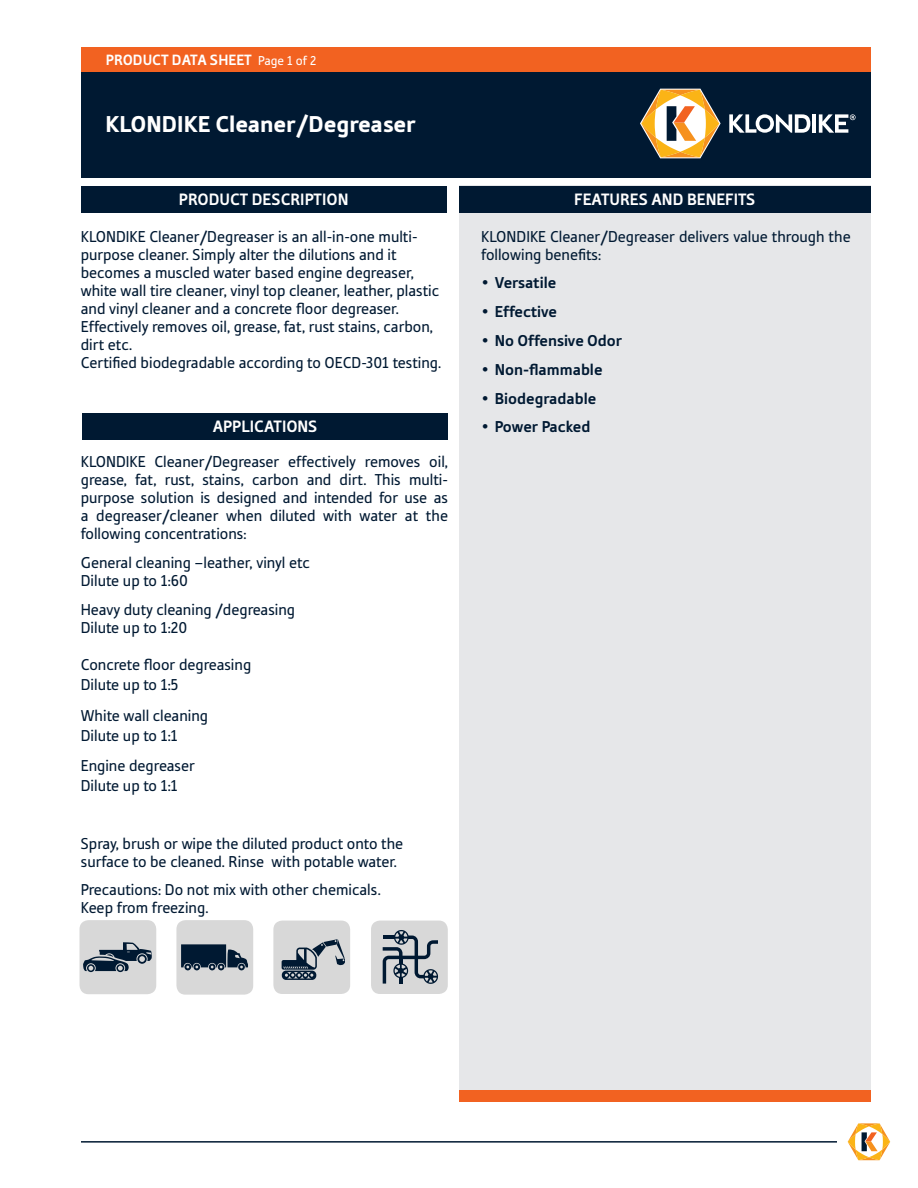
<style>
.page{position:relative;width:918px;height:1188px;background:#fff}
.page>*{position:absolute;margin:0;border:0;box-sizing:border-box;transform-origin:0 0}
.t1{font:900 24px "Tabula ITC Std";color:#fff}
.t2{font:700 17.25px "Tabula ITC Std";color:#fff}
.t3{font:16.5px/18px "Tabula ITC Std";color:#001932}
.t4{font:700 16.5px "Tabula ITC Std";color:#001932}
.t5{font:700 15.6px "Tabula ITC Std";color:#fff}
.s1{font-weight:400;font-size:13.5px}
.s2{font-weight:400}
</style>
<div class="page">
<div style="left:81px;top:70px;width:790px;height:108px;background:#001932"></div>
<div style="left:81px;top:47px;width:790px;height:24px;background:#f26221"></div>
<hr style="left:81px;top:1141px;width:756px;height:2px;background:#001932">
<svg style="left:729px;top:114px;width:81px;height:19px"></svg>
<hr style="left:813px;top:114px;width:3px;height:19px;background:#fff">
<svg style="left:819px;top:114px;width:37px;height:19px"></svg>
<svg style="left:640px;top:89px;width:81px;height:69px"></svg>
<svg style="left:847px;top:1123px;width:44px;height:38px"></svg>
<div style="left:459px;top:186px;width:412px;height:907px;background:#e6e7e9"></div>
<div style="left:459px;top:186px;width:412px;height:27px;background:#001932"></div>
<div style="left:81px;top:186px;width:366px;height:27px;background:#001932"></div>
<div style="left:82px;top:413px;width:366px;height:27px;background:#001932"></div>
<div style="left:459px;top:1090px;width:412px;height:12px;background:#f26221"></div>
<div style="left:80px;top:920px;width:76px;height:74px;background:#d8d8d8;border-radius:9px"></div>
<svg style="left:83px;top:942px;width:69px;height:30px"></svg>
<div style="left:176px;top:920px;width:77px;height:75px;background:#d8d8d8;border-radius:9px"></div>
<svg style="left:181px;top:944px;width:67px;height:26px"></svg>
<div style="left:371px;top:921px;width:77px;height:73px;background:#d8d8d8;border-radius:9px"></div>
<svg style="left:383px;top:930px;width:55px;height:54px"></svg>
<div style="left:273px;top:921px;width:77px;height:73px;background:#d8d8d8;border-radius:9px"></div>
<svg style="left:282px;top:939px;width:63px;height:41px"></svg>
<p class="t5" style="left:106px;top:51px;width:212px">PRODUCT DATA SHEET <span class="s1">Page 1 of 2</span></p>
<p class="t1" style="left:105px;top:110px;width:312px">KLONDIKE Cleaner/Degreaser</p>
<p class="t2" style="left:179px;top:189px;width:171px">PRODUCT DESCRIPTION</p>
<p class="t2" style="left:574px;top:189px;width:183px">FEATURES AND BENEFITS</p>
<p class="t3" style="left:81px;top:227px;width:362px">KLONDIKE Cleaner/Degreaser is an all-in-one multi&shy;purpose cleaner. Simply alter the dilutions and it becomes a muscled water based engine degreaser, white wall tire cleaner, vinyl top cleaner, leather, plastic and vinyl cleaner and a concrete floor degreaser.<br>Effectively removes oil, grease, fat, rust stains, carbon, dirt etc.<br>Certified biodegradable according to OECD-301 testing.</p>
<p class="t3" style="left:481px;top:227px;width:371px">KLONDIKE Cleaner/Degreaser delivers value through the following benefits:</p>
<p class="t4" style="left:481px;top:273px;width:76px"><span class="s2">•</span> Versatile</p>
<p class="t4" style="left:481px;top:302px;width:77px"><span class="s2">•</span> Effective</p>
<p class="t4" style="left:481px;top:331px;width:143px"><span class="s2">•</span> No Offensive Odor</p>
<p class="t4" style="left:481px;top:360px;width:123px"><span class="s2">•</span> Non-flammable</p>
<p class="t4" style="left:481px;top:389px;width:116px"><span class="s2">•</span> Biodegradable</p>
<p class="t4" style="left:481px;top:417px;width:111px"><span class="s2">•</span> Power Packed</p>
<p class="t2" style="left:213px;top:416px;width:106px">APPLICATIONS</p>
<p class="t3" style="left:81px;top:452px;width:369px;text-align:justify">KLONDIKE Cleaner/Degreaser effectively removes oil, grease, fat, rust, stains, carbon and dirt. This multi&shy;purpose solution is designed and intended for use as a degreaser/cleaner when diluted with water at the following concentrations:</p>
<p class="t3" style="left:81px;top:553px;width:231px">General cleaning –leather, vinyl etc<br>Dilute up to 1:60</p>
<p class="t3" style="left:81px;top:600px;width:216px">Heavy duty cleaning /degreasing<br>Dilute up to 1:20</p>
<p class="t3" style="left:81px;top:655px;width:172px;line-height:19.8px">Concrete floor degreasing<br>Dilute up to 1:5</p>
<p class="t3" style="left:81px;top:705px;width:129px;line-height:19.8px">White wall cleaning<br>Dilute up to 1:1</p>
<p class="t3" style="left:81px;top:756px;width:116px;line-height:19.8px">Engine degreaser<br>Dilute up to 1:1</p>
<p class="t3" style="left:81px;top:834px;width:324px">Spray, brush or wipe the diluted product onto the surface to be cleaned. Rinse with potable water.</p>
<p class="t3" style="left:81px;top:881px;width:301px">Precautions: Do not mix with other chemicals.<br>Keep from freezing.</p>
</div>
